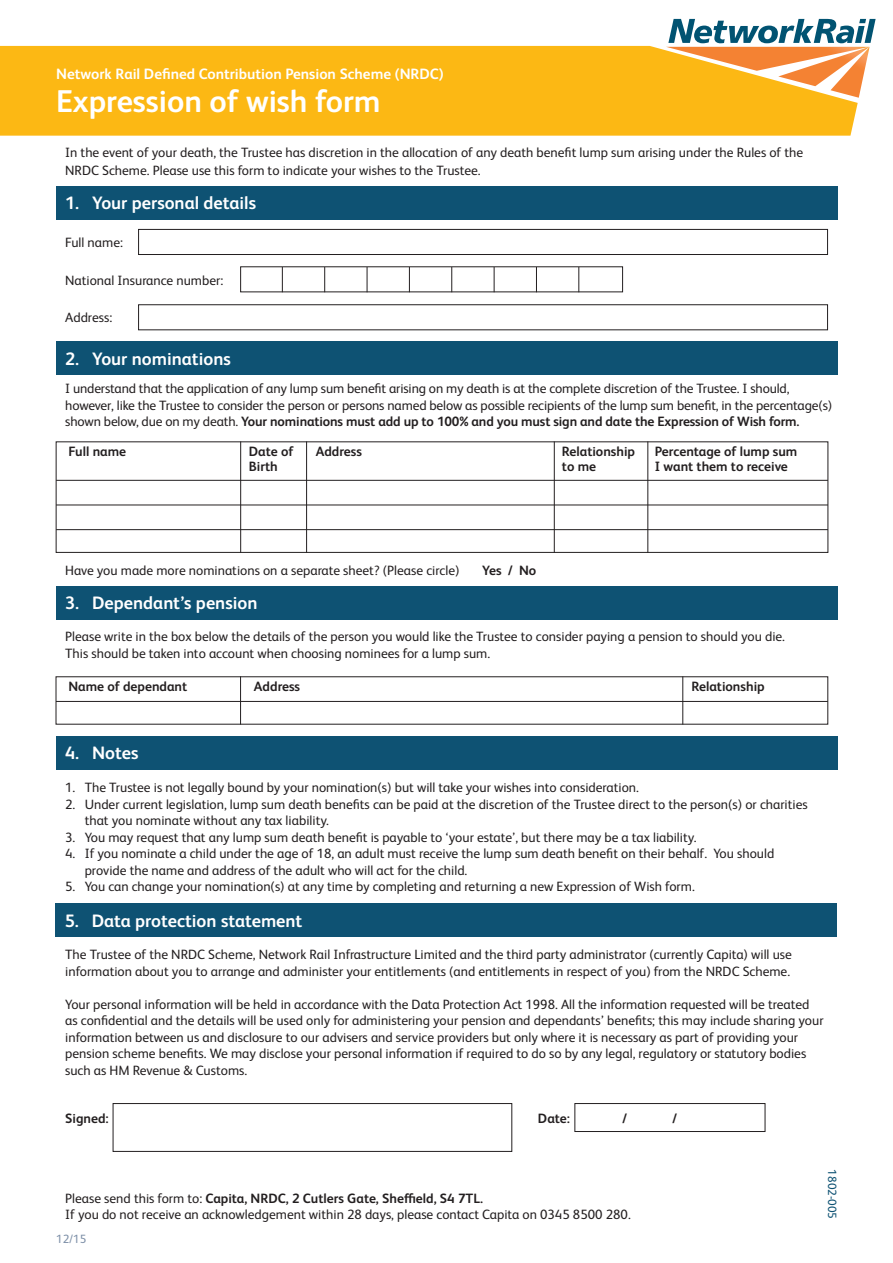
<style>
.page{position:relative;width:893px;height:1263px;background:#fff}
.page>*{position:absolute;margin:0;border:0;box-sizing:border-box;transform-origin:0 0}
.t1{font:700 31.5px "Network Rail Sans";color:#fff}
.t2{font:700 18px "Network Rail Sans";color:#fff}
.t3{font:700 15px "Network Rail Sans";color:#fff}
.t4{font:13.5px/16.5px "Network Rail Sans";color:#231f20}
.t5{font:700 13.5px/15px "Network Rail Sans";color:#231f20}
.t6{font:12px "Network Rail Sans";color:#0e5273}
.t7{font:12px "Network Rail Sans";color:#7e90a8}
.s1{font-weight:700}
.s2{font-weight:400}
</style>
<div class="page">
<svg style="left:668px;top:19px;width:208px;height:79px"></svg>
<svg style="left:0;top:46px;width:858px;height:90px;background:#fbb71c"></svg>
<div style="left:56px;top:187px;width:782px;height:33px;background:#0e5273"></div>
<div style="left:56px;top:341px;width:782px;height:34px;background:#0e5273"></div>
<div style="left:138px;top:229px;width:690px;height:26px;border:1px solid #231f20"></div>
<div style="left:138px;top:304px;width:690px;height:26px;border:1px solid #231f20"></div>
<svg style="left:282px;top:267px;width:1px;height:25px"></svg>
<svg style="left:324px;top:267px;width:1px;height:25px"></svg>
<svg style="left:367px;top:267px;width:1px;height:25px"></svg>
<svg style="left:409px;top:267px;width:1px;height:25px"></svg>
<svg style="left:451px;top:267px;width:1px;height:25px"></svg>
<svg style="left:494px;top:267px;width:1px;height:25px"></svg>
<svg style="left:536px;top:267px;width:1px;height:25px"></svg>
<svg style="left:578px;top:267px;width:1px;height:25px"></svg>
<div style="left:56px;top:903px;width:781px;height:34px;background:#0e5273"></div>
<div style="left:113px;top:1103px;width:399px;height:49px;border:1px solid #231f20"></div>
<div style="left:574px;top:1103px;width:191px;height:29px;border:1px solid #231f20"></div>
<div style="left:56px;top:441px;width:772px;height:112px;border:1px solid #231f20"></div>
<hr style="left:56px;top:480px;width:772px;height:1px;background:#231f20">
<hr style="left:56px;top:505px;width:772px;height:1px;background:#231f20">
<hr style="left:56px;top:529px;width:772px;height:1px;background:#231f20">
<hr style="left:240px;top:441px;width:1px;height:112px;background:#231f20">
<hr style="left:306px;top:441px;width:1px;height:112px;background:#231f20">
<hr style="left:554px;top:441px;width:1px;height:112px;background:#231f20">
<hr style="left:647px;top:441px;width:1px;height:112px;background:#231f20">
<div style="left:56px;top:586px;width:782px;height:34px;background:#0e5273"></div>
<hr style="left:56px;top:701px;width:772px;height:1px;background:#231f20">
<hr style="left:240px;top:676px;width:1px;height:48px;background:#231f20">
<hr style="left:682px;top:676px;width:1px;height:48px;background:#231f20">
<div style="left:56px;top:736px;width:782px;height:34px;background:#0e5273"></div>
<p class="t3" style="left:56px;top:64px;width:389px">Network Rail Defined Contribution Pension Scheme (NRDC)</p>
<p class="t1" style="left:56px;top:80px;width:326px">Expression of wish form</p>
<p class="t4" style="left:65px;top:143px;width:739px;line-height:18px">In the event of your death, the Trustee has discretion in the allocation of any death benefit lump sum arising under the Rules of the<br>NRDC Scheme. Please use this form to indicate your wishes to the Trustee.</p>
<p class="t2" style="left:65px;top:191px;width:192px">1. Your personal details</p>
<p class="t4" style="left:65px;top:233px;width:59px">Full name:</p>
<p class="t4" style="left:65px;top:271px;width:160px">National Insurance number:</p>
<p class="t4" style="left:65px;top:308px;width:49px">Address:</p>
<p class="t2" style="left:65px;top:346px;width:167px">2. Your nominations</p>
<p class="t4" style="left:65px;top:380px;width:769px">I understand that the application of any lump sum benefit arising on my death is at the complete discretion of the Trustee. I should, however, like the Trustee to consider the person or persons named below as possible recipients of the lump sum benefit, in the percentage(s) shown below, due on my death. <span class="s1">Your nominations must add up to 100% and you must sign and date the Expression of Wish form.</span></p>
<p class="t5" style="left:69px;top:443px;width:59px">Full name</p>
<p class="t5" style="left:249px;top:443px;width:46px">Date of</p>
<p class="t5" style="left:316px;top:443px;width:48px">Address</p>
<p class="t5" style="left:249px;top:458px;width:30px">Birth</p>
<p class="t5" style="left:562px;top:443px;width:75px">Relationship to me</p>
<p class="t5" style="left:655px;top:443px;width:144px">Percentage of lump sum<br>I want them to receive</p>
<p class="t4" style="left:65px;top:561px;width:396px">Have you made more nominations on a separate sheet? (Please circle)</p>
<p class="t5" style="left:482px;top:562px;width:56px">Yes / No</p>
<p class="t2" style="left:65px;top:591px;width:194px">3. Dependant’s pension</p>
<p class="t4" style="left:65px;top:628px;width:721px">Please write in the box below the details of the person you would like the Trustee to consider paying a pension to should you die.</p>
<p class="t4" style="left:65px;top:644px;width:426px">This should be taken into account when choosing nominees for a lump sum.</p>
<p class="t5" style="left:68px;top:679px;width:120px">Name of dependant</p>
<p class="t5" style="left:254px;top:679px;width:48px">Address</p>
<p class="t5" style="left:691px;top:679px;width:75px">Relationship</p>
<p class="t2" style="left:65px;top:741px;width:75px">4. Notes</p>
<p class="t4" style="left:65px;top:779px;width:575px">1. The Trustee is not legally bound by your nomination(s) but will take your wishes into consideration.</p>
<p class="t4" style="left:65px;top:795px;width:744px">2. Under current legislation, lump sum death benefits can be paid at the discretion of the Trustee direct to the person(s) or charities</p>
<p class="t4" style="left:85px;top:812px;width:246px">that you nominate without any tax liability.</p>
<p class="t4" style="left:65px;top:828px;width:633px">3. You may request that any lump sum death benefit is payable to ‘your estate’, but there may be a tax liability.</p>
<p class="t4" style="left:65px;top:845px;width:711px">4. If you nominate a child under the age of 18, an adult must receive the lump sum death benefit on their behalf. You should</p>
<p class="t4" style="left:85px;top:861px;width:384px">provide the name and address of the adult who will act for the child.</p>
<p class="t4" style="left:65px;top:878px;width:631px">5. You can change your nomination(s) at any time by completing and returning a new Expression of Wish form.</p>
<p class="t2" style="left:65px;top:909px;width:239px">5. Data protection statement</p>
<p class="t4" style="left:65px;top:946px;width:728px">The Trustee of the NRDC Scheme, Network Rail Infrastructure Limited and the third party administrator (currently Capita) will use information about you to arrange and administer your entitlements (and entitlements in respect of you) from the NRDC Scheme.</p>
<p class="t4" style="left:65px;top:995px;width:760px">Your personal information will be held in accordance with the Data Protection Act 1998. All the information requested will be treated as confidential and the details will be used only for administering your pension and dependants’ benefits; this may include sharing your information between us and disclosure to our advisers and service providers but only where it is necessary as part of providing your pension scheme benefits. We may disclose your personal information if required to do so by any legal, regulatory or statutory bodies such as HM Revenue &amp; Customs.</p>
<p class="t5" style="left:65px;top:1110px;width:45px">Signed:</p>
<p class="t5" style="left:538px;top:1110px;width:34px">Date:</p>
<p class="t5" style="left:622px;top:1110px;width:6px">/</p>
<p class="t5" style="left:672px;top:1110px;width:6px">/</p>
<p class="t5" style="left:65px;top:1190px;width:419px"><span class="s2">Please send this form to:</span> Capita, NRDC, 2 Cutlers Gate, Sheffield, S4 7TL.</p>
<p class="t4" style="left:65px;top:1206px;width:567px">If you do not receive an acknowledgement within 28 days, please contact Capita on 0345 8500 280.</p>
<p class="t7" style="left:56px;top:1231px;width:32px">12/15</p>
<p class="t6" style="left:840px;top:1169px;width:51px;rotate:90deg">1802-005</p>
</div>
